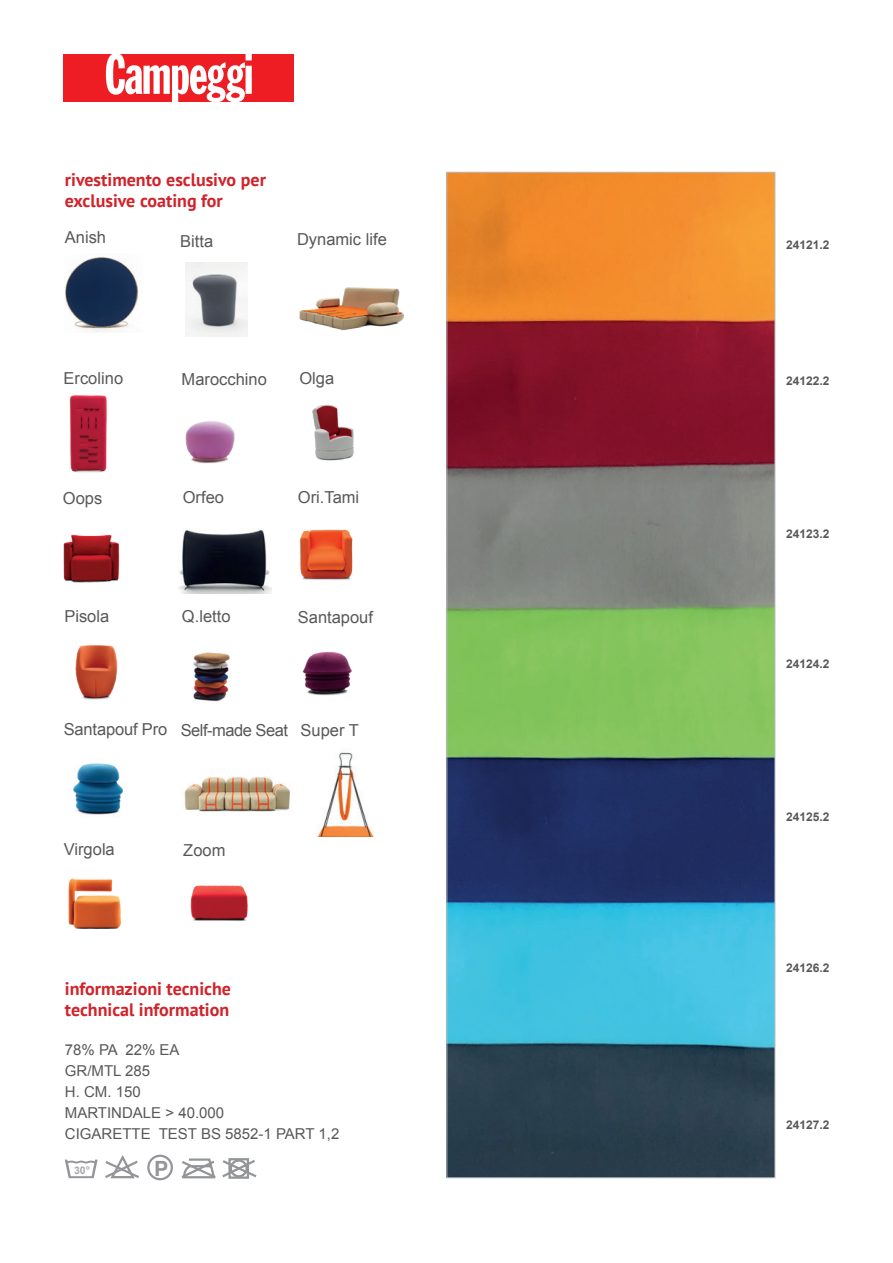
<style>
.page{position:relative;width:893px;height:1263px;background:#fff}
.page>*{position:absolute;margin:0;border:0;box-sizing:border-box;transform-origin:0 0}
.t1{font:700 21px "Helvetica";color:#939598}
.t2{font:700 18px/21.6px "PT Sans";color:#d1232a}
.t3{font:16.5px "Arial";color:#57585a}
.t4{font:16.5px "Arial";letter-spacing:-.03em;color:#57585a}
.t5{font:15px/21px "Arial";color:#57585a}
.t6{font:700 12px "Arial";color:#57585a}
.t7{font:700 10.5px "Arial";color:#a8a9ad}
</style>
<div class="page">
<div style="left:64px;top:54px;width:230px;height:47px;background:#ee1d23"></div>
<svg style="left:106px;top:54px;width:146px;height:48px"></svg>
<img style="left:448px;top:174px;width:325px;height:1002px">
<div style="left:147px;top:1155px;width:26px;height:25px;border:2px solid #939598;border-radius:50%"></div>
<svg style="left:181px;top:1158px;width:76px;height:21px"></svg>
<svg style="left:65px;top:1155px;width:74px;height:24px"></svg>
<img style="left:75px;top:645px;width:43px;height:55px">
<img style="left:302px;top:652px;width:50px;height:44px">
<img style="left:73px;top:763px;width:50px;height:52px">
<img style="left:317px;top:752px;width:57px;height:85px">
<img style="left:185px;top:421px;width:50px;height:43px">
<img style="left:69px;top:395px;width:38px;height:78px">
<img style="left:186px;top:263px;width:62px;height:74px">
<img style="left:65px;top:256px;width:74px;height:76px">
<img style="left:63px;top:534px;width:57px;height:49px">
<img style="left:179px;top:529px;width:92px;height:64px">
<img style="left:299px;top:529px;width:54px;height:51px">
<img style="left:68px;top:878px;width:54px;height:51px">
<img style="left:193px;top:652px;width:37px;height:50px">
<img style="left:312px;top:405px;width:42px;height:56px">
<img style="left:184px;top:777px;width:106px;height:35px">
<img style="left:299px;top:287px;width:106px;height:44px">
<img style="left:190px;top:885px;width:58px;height:36px">
<p class="t2" style="left:65px;top:168px;width:203px">rivestimento esclusivo per exclusive coating for</p>
<p class="t3" style="left:65px;top:226px;width:43px">Anish</p>
<p class="t3" style="left:180px;top:230px;width:35px">Bitta</p>
<p class="t3" style="left:297px;top:228px;width:91px">Dynamic life</p>
<p class="t3" style="left:64px;top:367px;width:61px">Ercolino</p>
<p class="t3" style="left:182px;top:368px;width:87px">Marocchino</p>
<p class="t3" style="left:299px;top:367px;width:36px">Olga</p>
<p class="t3" style="left:63px;top:488px;width:41px">Oops</p>
<p class="t3" style="left:183px;top:487px;width:43px">Orfeo</p>
<p class="t3" style="left:298px;top:487px;width:63px">Ori.Tami</p>
<p class="t3" style="left:182px;top:606px;width:50px">Q.letto</p>
<p class="t3" style="left:64px;top:606px;width:46px">Pisola</p>
<p class="t3" style="left:298px;top:606px;width:77px">Santapouf</p>
<p class="t3" style="left:64px;top:718px;width:105px">Santapouf Pro</p>
<p class="t3" style="left:301px;top:719px;width:60px">Super T</p>
<p class="t4" style="left:181px;top:719px;width:109px">Self-made Seat</p>
<p class="t3" style="left:64px;top:838px;width:53px">Virgola</p>
<p class="t3" style="left:183px;top:840px;width:44px">Zoom</p>
<p class="t2" style="left:65px;top:977px;width:168px">informazioni tecniche technical information</p>
<p class="t5" style="left:65px;top:1039px;width:276px">78% PA 22% EA<br>GR/MTL 285<br>H. CM. 150<br>MARTINDALE &gt; 40.000<br>CIGARETTE TEST BS 5852-1 PART 1,2</p>
<p class="t7" style="left:74px;top:1163px;width:17px">30°</p>
<p class="t1" style="left:154px;top:1151px;width:16px">P</p>
<p class="t6" style="left:786px;top:237px;width:45px">24121.2</p>
<p class="t6" style="left:786px;top:373px;width:45px">24122.2</p>
<p class="t6" style="left:786px;top:526px;width:45px">24123.2</p>
<p class="t6" style="left:786px;top:656px;width:45px">24124.2</p>
<p class="t6" style="left:786px;top:809px;width:45px">24125.2</p>
<p class="t6" style="left:786px;top:959px;width:45px">24126.2</p>
<p class="t6" style="left:786px;top:1117px;width:45px">24127.2</p>
</div>
